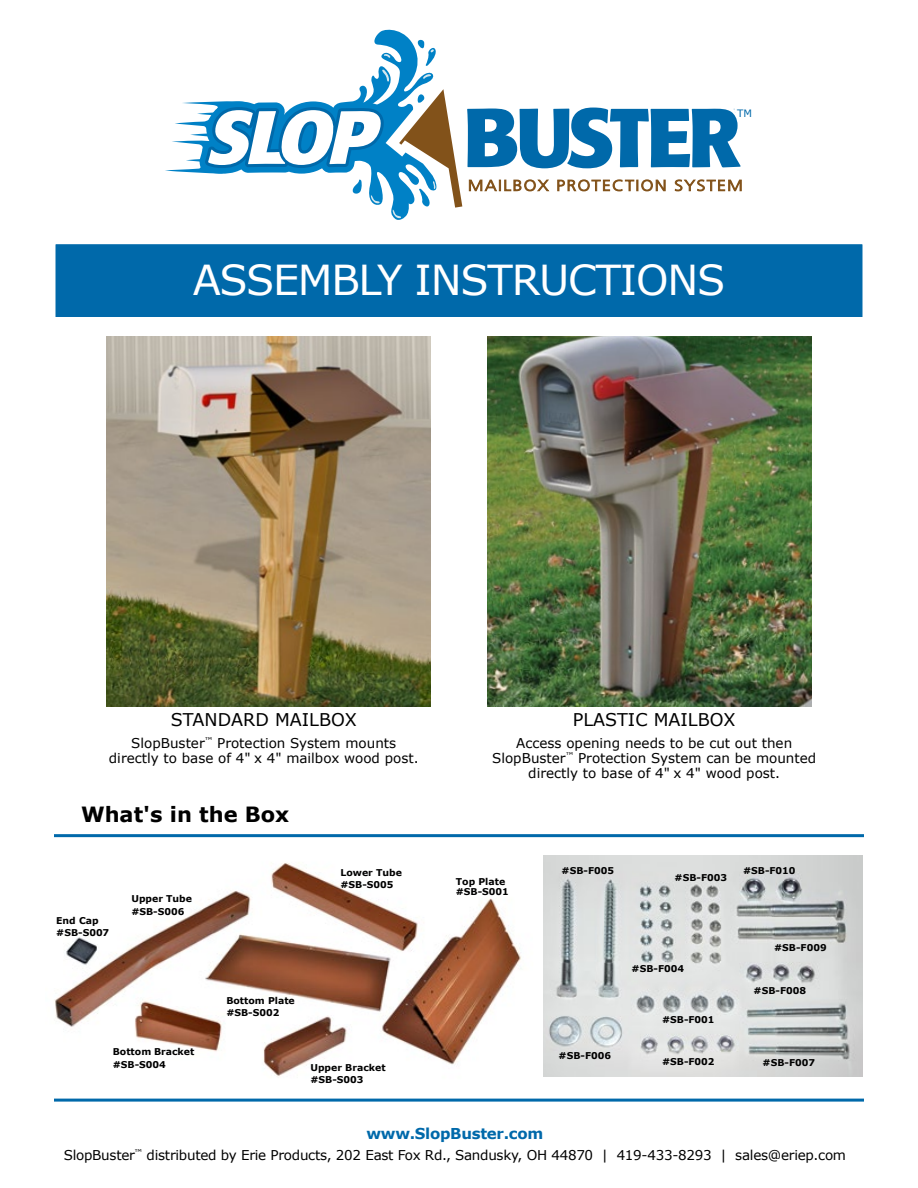
<style>
.page{position:relative;width:918px;height:1188px;background:#fff}
.page>*{position:absolute;margin:0;border:0;box-sizing:border-box;transform-origin:0 0}
.t1{font:41.25px "Verdana";letter-spacing:-.03em;color:#fff}
.t2{font:700 21px "Verdana";color:#000}
.t3{font:17.55px "Verdana";color:#000}
.t4{font:700 15px "Verdana";letter-spacing:-.02em;color:#0069aa}
.t5{font:13.5px/15px "Verdana";color:#000;text-align:center}
.t6{font:13.5px "Verdana";letter-spacing:-.02em;color:#000}
.t7{font:10.2px "Verdana";color:#0069aa}
.t8{font:700 9.3px/12.3px "Verdana";color:#000}
</style>
<div class="page">
<div style="left:52px;top:241px;width:814px;height:79px;background:#0069aa;border:3px solid #fff"></div>
<hr style="left:54px;top:1099px;width:810px;height:3px;background:#0069aa">
<hr style="left:54px;top:834px;width:810px;height:3px;background:#0069aa">
<img style="left:106px;top:336px;width:324px;height:370px">
<img style="left:488px;top:336px;width:324px;height:370px">
<img style="left:54px;top:862px;width:467px;height:215px">
<img style="left:543px;top:856px;width:319px;height:221px">
<svg style="left:165px;top:29px;width:577px;height:191px"></svg>
<p class="t7" style="left:737px;top:107px;width:16px">TM</p>
<h1 class="t1" style="left:193px;top:254px;width:534px">ASSEMBLY INSTRUCTIONS</h1>
<h3 class="t3" style="left:171px;top:709px;width:188px">STANDARD MAILBOX</h3>
<h3 class="t5" style="left:109px;top:736px;width:311px">SlopBuster<sup>™</sup> Protection System mounts directly to base of 4" x 4" mailbox wood post.</h3>
<h2 class="t2" style="left:81px;top:801px;width:210px">What's in the Box</h2>
<p class="t8" style="left:56px;top:914px;width:55px">End Cap #SB-S007</p>
<p class="t8" style="left:131px;top:893px;width:62px">Upper Tube #SB-S006</p>
<p class="t8" style="left:340px;top:866px;width:63px">Lower Tube #SB-S005</p>
<p class="t8" style="left:113px;top:1046px;width:83px">Bottom Bracket #SB-S004</p>
<p class="t8" style="left:226px;top:994px;width:70px">Bottom Plate #SB-S002</p>
<p class="t8" style="left:310px;top:1061px;width:77px">Upper Bracket #SB-S003</p>
<h3 class="t3" style="left:573px;top:709px;width:164px">PLASTIC MAILBOX</h3>
<h3 class="t5" style="left:492px;top:736px;width:326px">Access opening needs to be cut out then<br>SlopBuster<sup>™</sup> Protection System can be mounted directly to base of 4" x 4" wood post.</h3>
<p class="t8" style="left:456px;top:877px;width:55px;line-height:9.8px">Top Plate #SB-S001</p>
<p class="t8" style="left:562px;top:865px;width:54px">#SB-F005</p>
<p class="t8" style="left:675px;top:872px;width:54px">#SB-F003</p>
<p class="t8" style="left:743px;top:864px;width:54px">#SB-F010</p>
<p class="t8" style="left:559px;top:1050px;width:54px">#SB-F006</p>
<p class="t8" style="left:632px;top:963px;width:54px">#SB-F004</p>
<p class="t8" style="left:662px;top:1014px;width:54px">#SB-F001</p>
<p class="t8" style="left:662px;top:1055px;width:54px">#SB-F002</p>
<p class="t8" style="left:774px;top:941px;width:54px">#SB-F009</p>
<p class="t8" style="left:754px;top:984px;width:54px">#SB-F008</p>
<p class="t8" style="left:763px;top:1056px;width:54px">#SB-F007</p>
<h3 class="t4" style="left:367px;top:1123px;width:178px">www.SlopBuster.com</h3>
<h3 class="t6" style="left:64px;top:1146px;width:784px">SlopBuster<sup>™</sup> distributed by Erie Products, 202 East Fox Rd., Sandusky, OH 44870 | 419-433-8293 | sales@eriep.com</h3>
</div>
